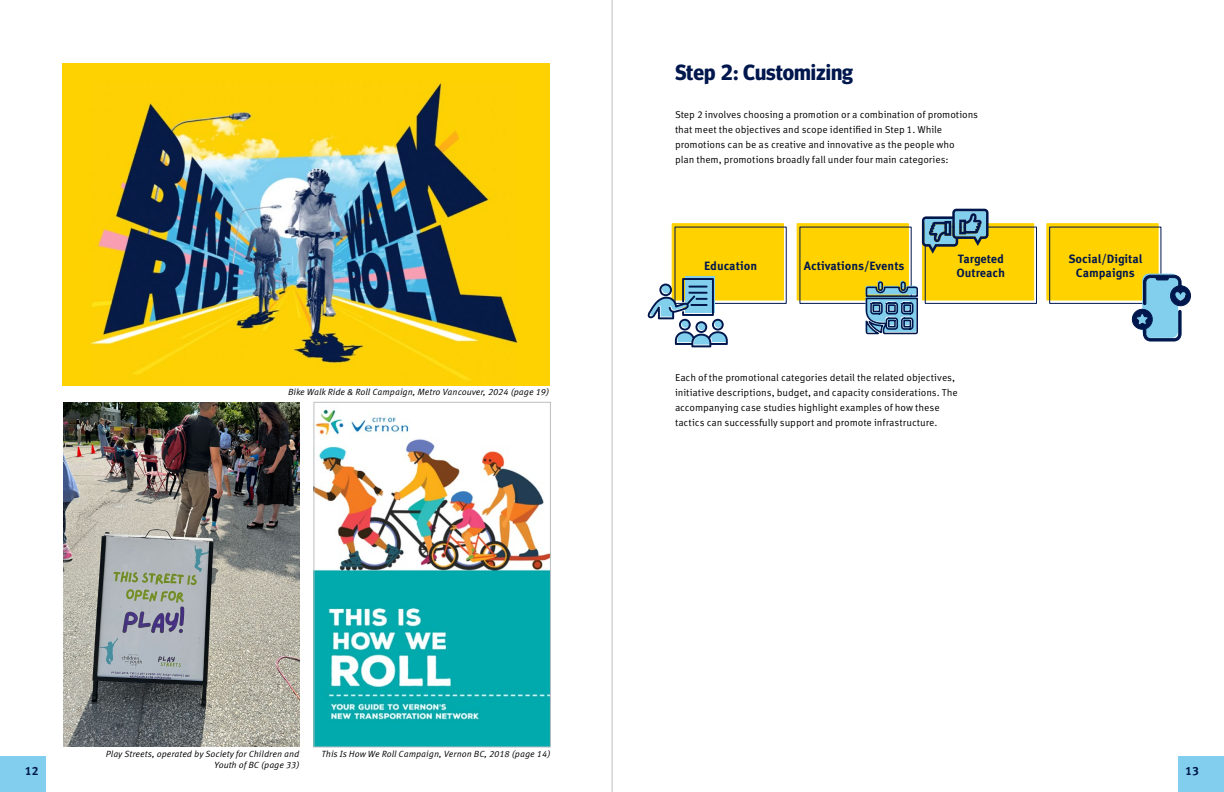
<style>
.page{position:relative;width:1224px;height:792px;background:#fff}
.page>*{position:absolute;margin:0;border:0;box-sizing:border-box;transform-origin:0 0}
.HEADING_H1{font:700 22px "Meta Headline Pro";color:#00174d}
.SUBHEAD_4{font:700 12px/14.4px "Meta Correspondence Pro";color:#00174d}
.BODY{font:10px/15px "Meta Correspondence Pro";letter-spacing:-.01em;color:#000}
.t1{font:italic 9px/11px "Meta Correspondence Pro";color:#000;text-align:right}
</style>
<div class="page">
<div style="left:0;top:756px;width:46px;height:36px;background:#82ceee"></div>
<div style="left:1178px;top:756px;width:46px;height:36px;background:#82ceee"></div>
<hr style="left:612px;top:0;width:1px;height:792px;background:#bcbec0">
<img style="left:63px;top:63px;width:486px;height:322px">
<img style="left:316px;top:409px;width:233px;height:336px">
<div style="left:314px;top:402px;width:237px;height:345px;border:1px solid #bcbec0"></div>
<img style="left:63px;top:402px;width:237px;height:345px">
<div style="left:672px;top:223px;width:112px;height:78px;background:#ffd200;border:1px solid #ffd200"></div>
<div style="left:797px;top:223px;width:112px;height:78px;background:#ffd200;border:1px solid #ffd200"></div>
<div style="left:922px;top:223px;width:112px;height:78px;background:#ffd200;border:1px solid #ffd200"></div>
<div style="left:1046px;top:223px;width:113px;height:78px;background:#ffd200;border:1px solid #ffd200"></div>
<div style="left:925px;top:227px;width:112px;height:77px;border:1px solid #00174d"></div>
<div style="left:1049px;top:227px;width:112px;height:77px;border:1px solid #00174d"></div>
<svg style="left:865px;top:281px;width:53px;height:54px;background:#64899b"></svg>
<svg style="left:1131px;top:275px;width:60px;height:67px"></svg>
<svg style="left:922px;top:209px;width:67px;height:45px"></svg>
<div style="left:685px;top:276px;width:30px;height:36px;background:#82cfed"></div>
<svg style="left:647px;top:278px;width:81px;height:69px"></svg>
<p class="HEADING_H1" style="left:675px;top:55px;width:179px">Step 2: Customizing</p>
<p class="BODY" style="left:675px;top:106px;width:305px">Step 2 involves choosing a promotion or a combination of promotions that meet the objectives and scope identified in Step 1. While promotions can be as creative and innovative as the people who<br>plan them, promotions broadly fall under four main categories:</p>
<p class="t1" style="left:288px;top:385px;width:263px">Bike Walk Ride &amp; Roll Campaign, Metro Vancouver, 2024 (page 19)</p>
<p class="SUBHEAD_4" style="left:704px;top:258px;width:55px">Education</p>
<p class="SUBHEAD_4" style="left:804px;top:258px;width:102px">Activations/Events</p>
<p class="SUBHEAD_4" style="left:957px;top:250px;width:50px">Targeted<br>Outreach</p>
<p class="SUBHEAD_4" style="left:1068px;top:250px;width:75px;text-align:center">Social/Digital<br>Campaigns</p>
<p class="BODY" style="left:675px;top:369px;width:284px">Each of the promotional categories detail the related objectives, initiative descriptions, budget, and capacity considerations. The accompanying case studies highlight examples of how these tactics can successfully support and promote infrastructure.</p>
<p class="t1" style="left:106px;top:747px;width:195px">Play Streets, operated by Society for Children and<br>Youth of BC (page 33)</p>
<p class="t1" style="left:322px;top:747px;width:230px">This Is How We Roll Campaign, Vernon BC, 2018 (page 14)</p>
<p class="SUBHEAD_4" style="left:25px;top:763px;width:15px">12</p>
<p class="SUBHEAD_4" style="left:1185px;top:763px;width:15px">13</p>
</div>
